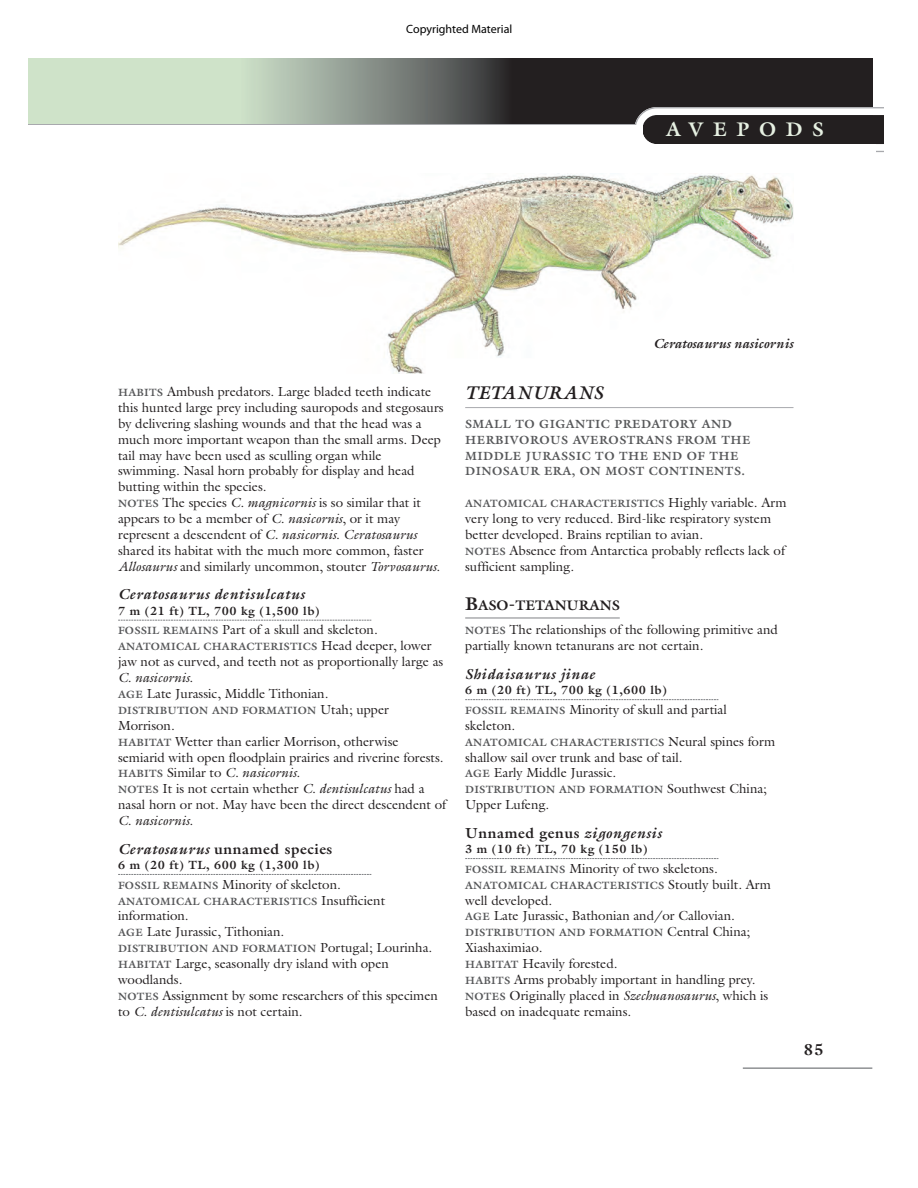
<style>
.page{position:relative;width:918px;height:1188px;background:#fff}
.page>*{position:absolute;margin:0;border:0;box-sizing:border-box;transform-origin:0 0}
.t1{font:700 19.8px "Galliard";letter-spacing:.48em;color:#e6f0e2}
.t2{font:italic 700 18.6px "Galliard";letter-spacing:.02em;color:#231f20}
.t3{font:700 15.9px "Galliard";color:#231f20}
.t4{font:700 14.55px "Galliard";letter-spacing:.04em;color:#231f20}
.t5{font:italic 700 14.55px "Galliard";letter-spacing:.04em;color:#231f20}
.t6{font:700 13.95px "Galliard";color:#231f20}
.t7{font:13.2px/15.9px "Galliard";color:#231f20}
.t8{font:italic 700 13.2px "Galliard";color:#231f20}
.t9{font:italic 13.2px "Galliard";color:#231f20}
.t10{font:12px "Myriad Pro";color:#000}
.t11{font:700 11.85px/15.9px "Galliard";letter-spacing:.04em;color:#57585a}
.t12{font:700 11.85px "Galliard";letter-spacing:.04em;color:#231f20}
.t13{font:700 10.65px "Galliard";letter-spacing:.025em;color:#57585a}
.s1{font-weight:700;font-size:10.65px;color:#57585a}
.s2{font-style:italic}
.s3{font-weight:400;font-size:13.2px;color:#231f20}
.s4{font-size:18.6px}
</style>
<div class="page">
<svg style="left:118px;top:620px;width:253px;height:1px"></svg>
<svg style="left:118px;top:874px;width:253px;height:1px"></svg>
<hr style="left:465px;top:407px;width:329px;height:1px;background:#a8a9ad">
<hr style="left:465px;top:618px;width:155px;height:1px;background:#808285">
<svg style="left:465px;top:699px;width:253px;height:1px"></svg>
<svg style="left:465px;top:858px;width:253px;height:1px"></svg>
<div style="left:28px;top:58px;width:844px;height:68px;background:#cfe3c9"></div>
<div style="left:511px;top:58px;width:361px;height:68px;background:#231f20"></div>
<svg style="left:241px;top:58px;width:271px;height:67px;background:#828a82"></svg>
<hr style="left:28px;top:125px;width:844px;height:1px;background:#a8a9ad">
<svg style="left:634px;top:107px;width:250px;height:45px"></svg>
<div style="left:28px;top:126px;width:614px;height:45px;background:#fff"></div>
<div style="left:28px;top:144px;width:848px;height:27px;background:#fff"></div>
<hr style="left:743px;top:1067px;width:129px;height:2px;background:#808285">
<img style="left:118px;top:175px;width:676px;height:198px">
<div style="left:582px;top:338px;width:212px;height:22px;background:#fff"></div>
<p class="t10" style="left:406px;top:22px;width:108px">Copyrighted Material</p>
<h1 class="t1" style="left:666px;top:121px;width:159px">AVEPODS</h1>
<p class="t8" style="left:653px;top:338px;width:141px">Ceratosaurus nasicornis</p>
<p class="t7" style="left:118px;top:385px;width:327px"><span class="s1">HABITS</span> Ambush predators. Large bladed teeth indicate this hunted large prey including sauropods and stegosaurs by delivering slashing wounds and that the head was a much more important weapon than the small arms. Deep tail may have been used as sculling organ while swimming. Nasal horn probably for display and head butting within the species.<br><span class="s1">NOTES</span> The species <span class="s2">C. magnicornis</span> is so similar that it appears to be a member of <span class="s2">C. nasicornis</span>, or it may represent a descendent of <span class="s2">C. nasicornis</span>. <span class="s2">Ceratosaurus </span>shared its habitat with the much more common, faster <span class="s2">Allosaurus</span> and similarly uncommon, stouter <span class="s2">Torvosaurus</span>.</p>
<p class="t5" style="left:118px;top:589px;width:188px">Ceratosaurus dentisulcatus</p>
<p class="t12" style="left:118px;top:606px;width:203px">7 m (21 ft) TL, 700 kg (1,500 lb)</p>
<p class="t7" style="left:118px;top:623px;width:261px"><span class="s1">FOSSIL REMAINS</span> Part of a skull and skeleton.</p>
<p class="t13" style="left:118px;top:643px;width:315px">ANATOMICAL CHARACTERISTICS <span class="s3">Head deeper, lower</span></p>
<p class="t7" style="left:118px;top:655px;width:327px">jaw not as curved, and teeth not as proportionally large as<br><span class="s2">C. nasicornis</span>.<br><span class="s1">AGE</span> Late Jurassic, Middle Tithonian.</p>
<p class="t13" style="left:118px;top:706px;width:272px">DISTRIBUTION AND FORMATION <span class="s3">Utah; upper</span></p>
<p class="t7" style="left:118px;top:719px;width:330px">Morrison.<br><span class="s1">HABITAT</span> Wetter than earlier Morrison, otherwise semiarid with open floodplain prairies and riverine forests.<br><span class="s1">HABITS</span> Similar to <span class="s2">C. nasicornis.<br></span><span class="s1">NOTES</span> It is not certain whether <span class="s2">C. dentisulcatus</span> had a nasal horn or not. May have been the direct descendent of</p>
<p class="t9" style="left:118px;top:816px;width:76px">C. nasicornis.</p>
<p class="t4" style="left:118px;top:843px;width:216px"><span class="s2">Ceratosaurus</span> unnamed species</p>
<p class="t12" style="left:118px;top:860px;width:203px">6 m (20 ft) TL, 600 kg (1,300 lb)</p>
<p class="t7" style="left:118px;top:878px;width:224px"><span class="s1">FOSSIL REMAINS</span> Minority of skeleton.</p>
<p class="t13" style="left:118px;top:897px;width:269px">ANATOMICAL CHARACTERISTICS <span class="s3">Insufficient</span></p>
<p class="t7" style="left:118px;top:909px;width:168px">information.<br><span class="s1">AGE</span> Late Jurassic, Tithonian.</p>
<p class="t13" style="left:118px;top:945px;width:316px">DISTRIBUTION AND FORMATION <span class="s3">Portugal; Lourinha.</span></p>
<p class="t7" style="left:118px;top:957px;width:321px"><span class="s1">HABITAT</span> Large, seasonally dry island with open woodlands.<br><span class="s1">NOTES</span> Assignment by some researchers of this specimen to <span class="s2">C. dentisulcatus</span> is not certain.</p>
<h2 class="t2" style="left:465px;top:386px;width:139px">TETANURANS</h2>
<p class="t11" style="left:465px;top:417px;width:287px">SMALL TO GIGANTIC PREDATORY AND HERBIVOROUS AVEROSTRANS FROM THE MIDDLE JURASSIC TO THE END OF THE DINOSAUR ERA, ON MOST CONTINENTS.</p>
<p class="t13" style="left:465px;top:500px;width:323px">ANATOMICAL CHARACTERISTICS <span class="s3">Highly variable. Arm</span></p>
<p class="t7" style="left:465px;top:512px;width:321px">very long to very reduced. Bird-like respiratory system better developed. Brains reptilian to avian.<br><span class="s1">NOTES</span> Absence from Antarctica probably reflects lack of sufficient sampling.</p>
<p class="t6" style="left:465px;top:600px;width:156px"><span class="s4">B</span>ASO<span class="s4">-</span>TETANURANS</p>
<p class="t7" style="left:465px;top:623px;width:314px"><span class="s1">NOTES</span> The relationships of the following primitive and partially known tetanurans are not certain.</p>
<p class="t5" style="left:465px;top:668px;width:131px">Shidaisaurus jinae</p>
<p class="t12" style="left:465px;top:685px;width:203px">6 m (20 ft) TL, 700 kg (1,600 lb)</p>
<p class="t7" style="left:465px;top:703px;width:263px"><span class="s1">FOSSIL REMAINS</span> Minority of skull and partial skeleton.</p>
<p class="t13" style="left:465px;top:738px;width:311px">ANATOMICAL CHARACTERISTICS <span class="s3">Neural spines form</span></p>
<p class="t7" style="left:465px;top:750px;width:219px">shallow sail over trunk and base of tail.<br><span class="s1">AGE</span> Early Middle Jurassic.</p>
<p class="t13" style="left:465px;top:786px;width:303px">DISTRIBUTION AND FORMATION <span class="s3">Southwest China;</span></p>
<p class="t7" style="left:465px;top:798px;width:86px">Upper Lufeng.</p>
<p class="t4" style="left:465px;top:827px;width:198px">Unnamed genus <span class="s2">zigongensis</span></p>
<p class="t12" style="left:465px;top:844px;width:184px">3 m (10 ft) TL, 70 kg (150 lb)</p>
<p class="t7" style="left:465px;top:862px;width:254px"><span class="s1">FOSSIL REMAINS</span> Minority of two skeletons.</p>
<p class="t13" style="left:465px;top:881px;width:307px">ANATOMICAL CHARACTERISTICS <span class="s3">Stoutly built. Arm</span></p>
<p class="t7" style="left:465px;top:894px;width:271px">well developed.<br><span class="s1">AGE</span> Late Jurassic, Bathonian and/or Callovian.</p>
<p class="t13" style="left:465px;top:929px;width:287px">DISTRIBUTION AND FORMATION <span class="s3">Central China;</span></p>
<p class="t7" style="left:465px;top:941px;width:305px">Xiashaximiao.<br><span class="s1">HABITAT</span> Heavily forested.<br><span class="s1">HABITS</span> Arms probably important in handling prey.<br><span class="s1">NOTES</span> Originally placed in <span class="s2">Szechuanosaurus</span>, which is based on inadequate remains.</p>
<p class="t3" style="left:804px;top:1044px;width:21px">85</p>
</div>
